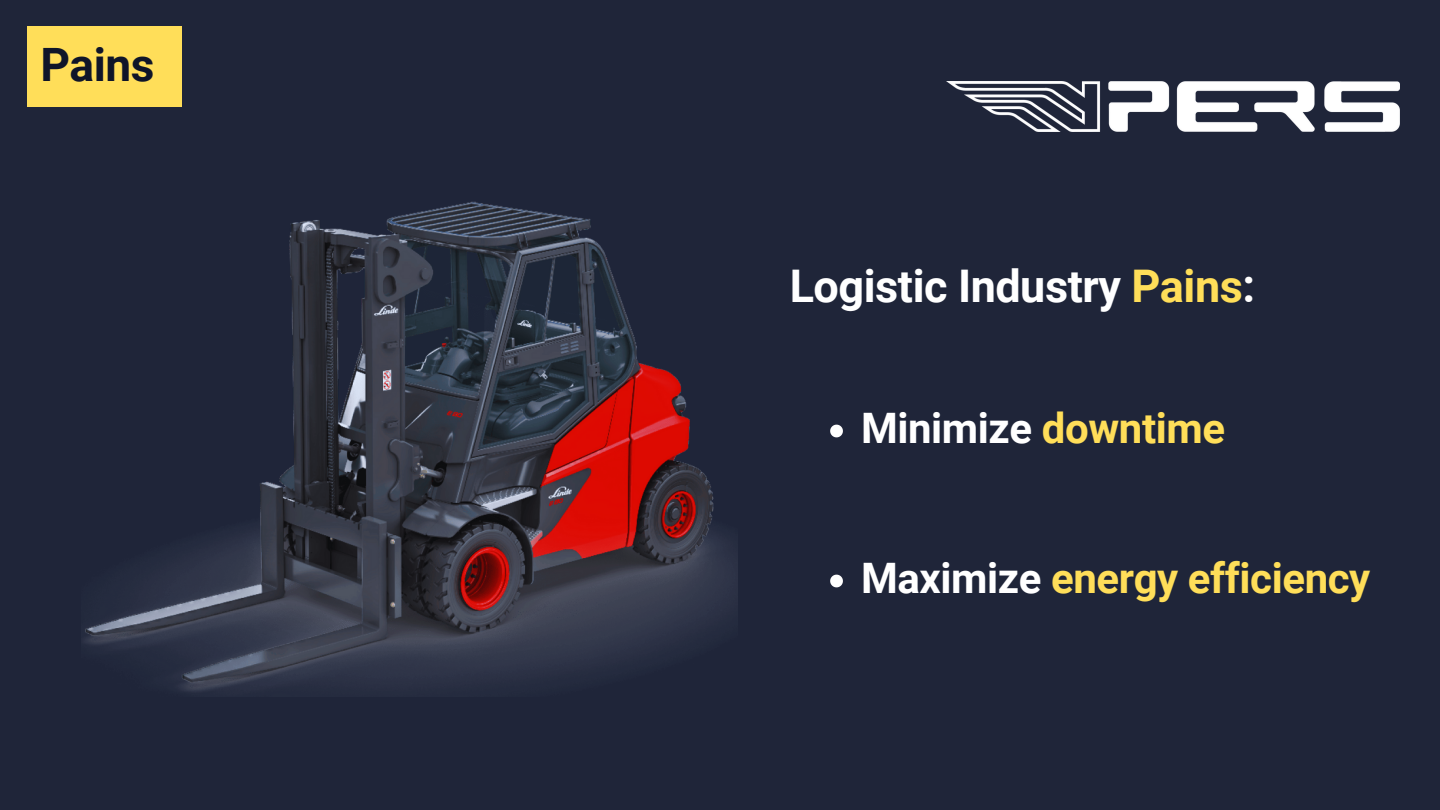
<style>
.page{position:relative;width:1440px;height:810px;background:#1f2539}
.page>*{position:absolute;margin:0;border:0;box-sizing:border-box;transform-origin:0 0}
.t1{font:700 46px "Roboto";letter-spacing:-.01em;color:#0f1529}
.t2{font:700 45px "Roboto";letter-spacing:-.01em;color:#fff}
.t3{font:700 42px "Roboto";letter-spacing:-.01em;color:#ffde59}
.t4{font:700 42px "Roboto";letter-spacing:-.01em;color:#fff}
.s1{color:#ffde59}
.s2{color:#fff}
</style>
<div class="page">
<img style="left:946px;top:81px;width:453px;height:51px">
<div style="left:27px;top:26px;width:154px;height:80px;background:#ffde59"></div>
<img style="left:83px;top:201px;width:654px;height:492px">
<svg style="left:830px;top:425px;width:13px;height:12px"></svg>
<svg style="left:830px;top:575px;width:13px;height:12px"></svg>
<p class="t1" style="left:40px;top:39px;width:116px">Pains</p>
<p class="t2" style="left:790px;top:260px;width:467px">Logistic Industry <span class="s1">Pains</span>:</p>
<p class="t4" style="left:861px;top:404px;width:366px">Minimize <span class="s1">downtime</span></p>
<p class="t3" style="left:861px;top:554px;width:511px"><span class="s2">Maximize</span> energy efficiency</p>
</div>
